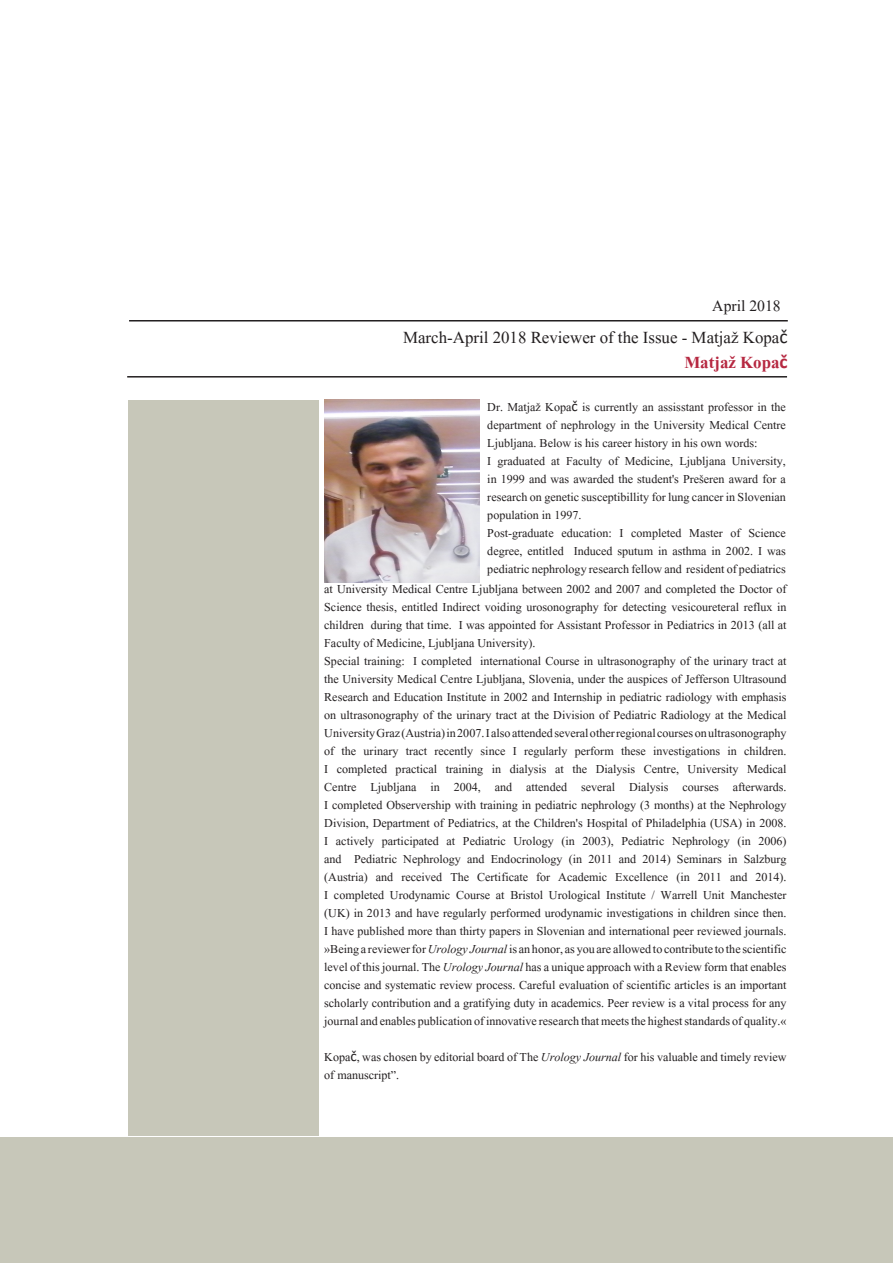
<style>
.page{position:relative;width:893px;height:1263px;background:#fff}
.page>*{position:absolute;margin:0;border:0;box-sizing:border-box;transform-origin:0 0}
.t1{font:21px "Aparajita";color:#231f20}
.t2{font:700 21px "Aparajita";color:#b62841}
.t3{font:19.5px "Aparajita";color:#231f20}
.t4{font:15px/18px "Aparajita";color:#231f20;text-align:justify}
.s1{font-family:"Calibri";font-size:19.5px}
.s2{font-family:"Calibri"}
.s3{font-style:italic}
</style>
<div class="page">
<div style="left:0;top:1137px;width:893px;height:126px;background:#c7c7b9"></div>
<div style="left:128px;top:400px;width:191px;height:735px;background:#c7c7b9"></div>
<hr style="left:129px;top:320px;width:659px;height:1px;background:#231f20">
<hr style="left:127px;top:376px;width:660px;height:1px;background:#231f20">
<img style="left:324px;top:400px;width:156px;height:182px">
<p class="t3" style="left:712px;top:296px;width:70px">April 2018</p>
<p class="t1" style="left:403px;top:327px;width:386px">March-April 2018 Reviewer of the Issue - Matjaž Kopa<span class="s1">č</span></p>
<p class="t2" style="left:684px;top:353px;width:105px">Matjaž Kopa<span class="s1">č</span></p>
<p class="t4" style="left:487px;top:399px;width:300px">Dr. Matjaž Kopa<span class="s2">č</span> is currently an assisstant professor in the department of nephrology in the University Medical Centre Ljubljana. Below is his career history in his own words:</p>
<p class="t4" style="left:487px;top:453px;width:300px">I graduated at Faculty of Medicine, Ljubljana University, in 1999 and was awarded the student's Prešeren award for a research on genetic susceptibillity for lung cancer in Slovenian population in 1997.</p>
<p class="t4" style="left:487px;top:525px;width:300px">Post-graduate education: I completed Master of Science degree, entitled Induced sputum in asthma in 2002. I was pediatric nephrology research fellow and resident of pediatrics</p>
<p class="t4" style="left:324px;top:582px;width:464px">at University Medical Centre Ljubljana between 2002 and 2007 and completed the Doctor of Science thesis, entitled Indirect voiding urosonography for detecting vesicoureteral reflux in children during that time. I was appointed for Assistant Professor in Pediatrics in 2013 (all at Faculty of Medicine, Ljubljana University).</p>
<p class="t4" style="left:324px;top:654px;width:464px">Special training: I completed international Course in ultrasonography of the urinary tract at the University Medical Centre Ljubljana, Slovenia, under the auspices of Jefferson Ultrasound Research and Education Institute in 2002 and Internship in pediatric radiology with emphasis on ultrasonography of the urinary tract at the Division of Pediatric Radiology at the Medical University Graz (Austria) in 2007. I also attended several other regional courses on ultrasonography of the urinary tract recently since I regularly perform these investigations in children.</p>
<p class="t4" style="left:324px;top:762px;width:464px">I completed practical training in dialysis at the Dialysis Centre, University Medical<br>Centre Ljubljana in 2004, and attended several Dialysis courses afterwards.</p>
<p class="t4" style="left:324px;top:798px;width:464px">I completed Observership with training in pediatric nephrology (3 months) at the Nephrology<br>Division, Department of Pediatrics, at the Children's Hospital of Philadelphia (USA) in 2008.</p>
<p class="t4" style="left:324px;top:834px;width:464px">I actively participated at Pediatric Urology (in 2003), Pediatric Nephrology (in 2006) and Pediatric Nephrology and Endocrinology (in 2011 and 2014) Seminars in Salzburg (Austria) and received The Certificate for Academic Excellence (in 2011 and 2014).</p>
<p class="t4" style="left:324px;top:888px;width:464px">I completed Urodynamic Course at Bristol Urological Institute / Warrell Unit Manchester (UK) in 2013 and have regularly performed urodynamic investigations in children since then.</p>
<p class="t4" style="left:324px;top:924px;width:464px">I have published more than thirty papers in Slovenian and international peer reviewed journals.</p>
<p class="t4" style="left:324px;top:942px;width:464px">»Being a reviewer for <span class="s3">Urology Journal</span> is an honor, as you are allowed to contribute to the scientific level of this journal. The <span class="s3">Urology Journal</span> has a unique approach with a Review form that enables concise and systematic review process. Careful evaluation of scientific articles is an important scholarly contribution and a gratifying duty in academics. Peer review is a vital process for any journal and enables publication of innovative research that meets the highest standards of quality.«</p>
<p class="t4" style="left:324px;top:1050px;width:464px">Kopa<span class="s2">č</span>, was chosen by editorial board of The <span class="s3">Urology Journal</span> for his valuable and timely review of manuscript”.</p>
</div>
